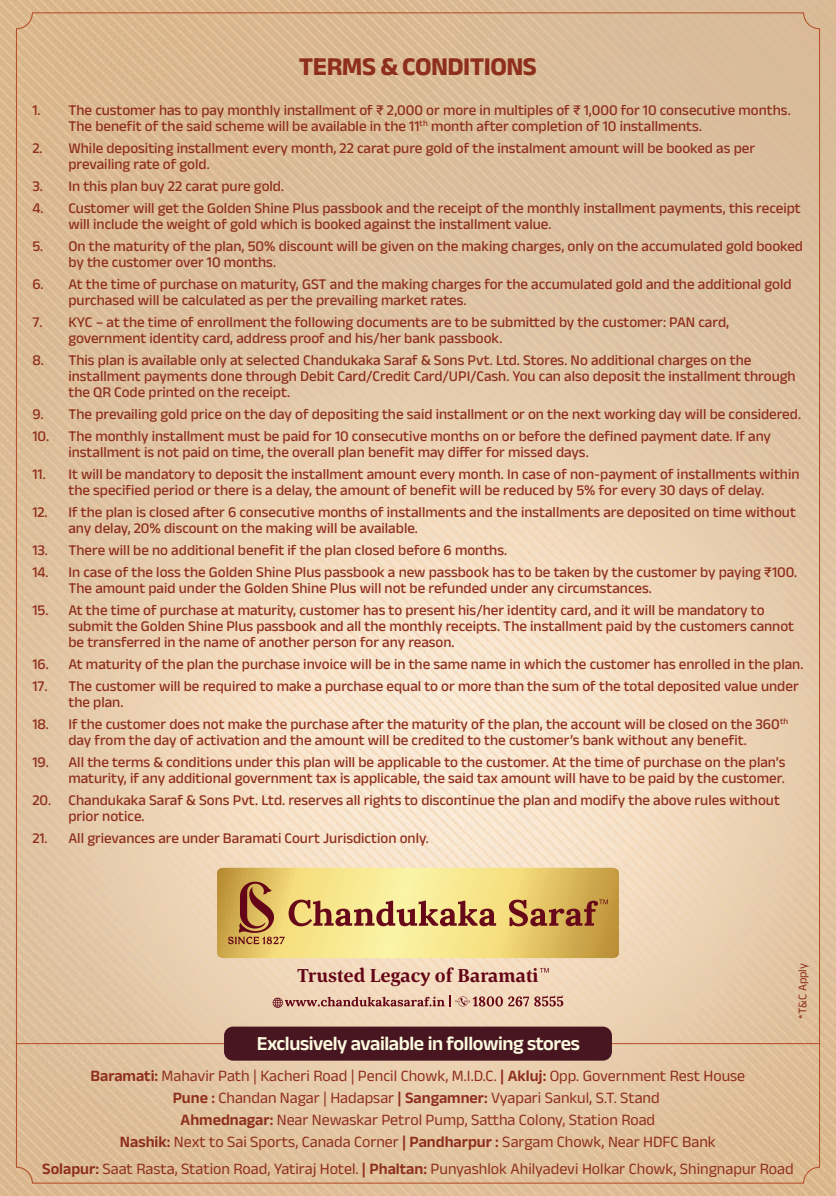
<style>
.page{position:relative;width:836px;height:1196px;background:#fff}
.page>*{position:absolute;margin:0;border:0;box-sizing:border-box;transform-origin:0 0}
.t1{font:700 26px "Anek Devanagari";letter-spacing:-.02em;color:#8e2e1c}
.t2{font:600 20px "Anek Devanagari";letter-spacing:-.02em;color:#fcfadf}
.t3{font:700 19.4px "Corda";color:#640617}
.t4{font:16px/22px "Anek Devanagari";color:#8e2e1c;text-align:center}
.t5{font:16px "Anek Devanagari";color:#8e301e}
.t6{font:500 15px/16px "Anek Devanagari";color:#8e2e1c}
.t7{font:12px "Anek Devanagari";color:#8e2e1c}
.s1{font-weight:600}
.s2{font-weight:600;color:#8e2e1c}
.s3{color:#8e2e1c}
</style>
<div class="page">
<img style="left:0;top:0;width:835px;height:1195px">
<hr style="left:16px;top:1042px;width:251px;height:1px;background:#b44925">
<hr style="left:568px;top:1042px;width:251px;height:1px;background:#b44925">
<div style="left:224px;top:1026px;width:387px;height:34px;background:#471621;border-radius:9px"></div>
<svg style="left:217px;top:867px;width:401px;height:90px;background:#dbbc6e"></svg>
<svg style="left:539px;top:967px;width:9px;height:5px"></svg>
<svg style="left:272px;top:995px;width:291px;height:12px;background:#c79a8a"></svg>
<h1 class="t1" style="left:299px;top:51px;width:239px">TERMS &amp; CONDITIONS</h1>
<p class="t6" style="left:68px;top:101px;width:723px;text-indent:-36px">1. The customer has to pay monthly installment of ₹ 2,000 or more in multiples of ₹ 1,000 for 10 consecutive months.<br>The benefit of the said scheme will be available in the 11<sup>th</sup> month after completion of 10 installments.</p>
<p class="t6" style="left:68px;top:139px;width:687px;text-indent:-36px">2. While depositing installment every month, 22 carat pure gold of the instalment amount will be booked as per prevailing rate of gold.</p>
<p class="t6" style="left:32px;top:177px;width:253px">3. In this plan buy 22 carat pure gold.</p>
<p class="t6" style="left:68px;top:199px;width:733px;text-indent:-36px">4. Customer will get the Golden Shine Plus passbook and the receipt of the monthly installment payments, this receipt will include the weight of gold which is booked against the installment value.</p>
<p class="t6" style="left:68px;top:237px;width:735px;text-indent:-36px">5. On the maturity of the plan, 50% discount will be given on the making charges, only on the accumulated gold booked by the customer over 10 months.</p>
<p class="t6" style="left:68px;top:275px;width:724px;text-indent:-36px">6. At the time of purchase on maturity, GST and the making charges for the accumulated gold and the additional gold purchased will be calculated as per the prevailing market rates.</p>
<p class="t6" style="left:68px;top:313px;width:662px;text-indent:-36px">7. KYC – at the time of enrollment the following documents are to be submitted by the customer: PAN card, government identity card, address proof and his/her bank passbook.</p>
<p class="t6" style="left:68px;top:351px;width:728px;text-indent:-36px">8. This plan is available only at selected Chandukaka Saraf &amp; Sons Pvt. Ltd. Stores. No additional charges on the installment payments done through Debit Card/Credit Card/UPI/Cash. You can also deposit the installment through the QR Code printed on the receipt.</p>
<p class="t6" style="left:32px;top:405px;width:769px">9. The prevailing gold price on the day of depositing the said installment or on the next working day will be considered.</p>
<p class="t6" style="left:68px;top:427px;width:704px;text-indent:-36px">10. The monthly installment must be paid for 10 consecutive months on or before the defined payment date. If any installment is not paid on time, the overall plan benefit may differ for missed days.</p>
<p class="t6" style="left:32px;top:465px;width:768px;text-align:center">11. It will be mandatory to deposit the installment amount every month. In case of non-payment of installments within the specified period or there is a delay, the amount of benefit will be reduced by 5% for every 30 days of delay.</p>
<p class="t6" style="left:68px;top:503px;width:728px;text-indent:-36px">12. If the plan is closed after 6 consecutive months of installments and the installments are deposited on time without any delay, 20% discount on the making will be available.</p>
<p class="t6" style="left:32px;top:541px;width:476px">13. There will be no additional benefit if the plan closed before 6 months.</p>
<p class="t6" style="left:68px;top:563px;width:730px;text-indent:-36px">14. In case of the loss the Golden Shine Plus passbook a new passbook has to be taken by the customer by paying ₹100.<br>The amount paid under the Golden Shine Plus will not be refunded under any circumstances.</p>
<p class="t6" style="left:68px;top:601px;width:727px;text-indent:-36px">15. At the time of purchase at maturity, customer has to present his/her identity card, and it will be mandatory to submit the Golden Shine Plus passbook and all the monthly receipts. The installment paid by the customers cannot be transferred in the name of another person for any reason.</p>
<p class="t6" style="left:32px;top:655px;width:772px">16. At maturity of the plan the purchase invoice will be in the same name in which the customer has enrolled in the plan.</p>
<p class="t6" style="left:68px;top:677px;width:731px;text-indent:-36px">17. The customer will be required to make a purchase equal to or more than the sum of the total deposited value under the plan.</p>
<p class="t6" style="left:32px;top:716px;width:757px;text-align:center">18. If the customer does not make the purchase after the maturity of the plan, the account will be closed on the 360<sup>th </sup>day from the day of activation and the amount will be credited to the customer’s bank without any benefit.</p>
<p class="t6" style="left:32px;top:753px;width:754px;text-align:right">19. All the terms &amp; conditions under this plan will be applicable to the customer. At the time of purchase on the plan’s maturity, if any additional government tax is applicable, the said tax amount will have to be paid by the customer.</p>
<p class="t6" style="left:68px;top:791px;width:712px;text-indent:-36px">20. Chandukaka Saraf &amp; Sons Pvt. Ltd. reserves all rights to discontinue the plan and modify the above rules without prior notice.</p>
<p class="t6" style="left:32px;top:829px;width:398px">21. All grievances are under Baramati Court Jurisdiction only.</p>
<p class="t3" style="left:297px;top:962px;width:243px">Trusted Legacy of Baramati</p>
<p class="t7" style="left:794px;top:1018px;width:57px;rotate:-90deg">*T&amp;C Apply</p>
<h2 class="t2" style="left:257px;top:1030px;width:324px">Exclusively available in following stores</h2>
<p class="t4" style="left:90px;top:1064px;width:656px"><span class="s1">Baramati:</span> Mahavir Path | Kacheri Road | Pencil Chowk, M.I.D.C. <span class="s1">| Akluj:</span> Opp. Government Rest House <span class="s1">Pune :</span> Chandan Nagar | Hadapsar <span class="s1">| Sangamner:</span> Vyapari Sankul, S.T. Stand<br><span class="s1">Ahmednagar:</span> Near Newaskar Petrol Pump, Sattha Colony, Station Road<br><span class="s1">Nashik:</span> Next to Sai Sports, Canada Corner <span class="s1">| Pandharpur :</span> Sargam Chowk, Near HDFC Bank</p>
<p class="t5" style="left:42px;top:1159px;width:752px"><span class="s2">Solapur:</span> <span class="s3">Saat Rasta, Station Road, Yatiraj Hotel.</span> <span class="s2">|</span> <span class="s1">Phaltan:</span> Punyashlok Ahilyadevi Holkar Chowk, Shingnapur Road</p>
</div>
